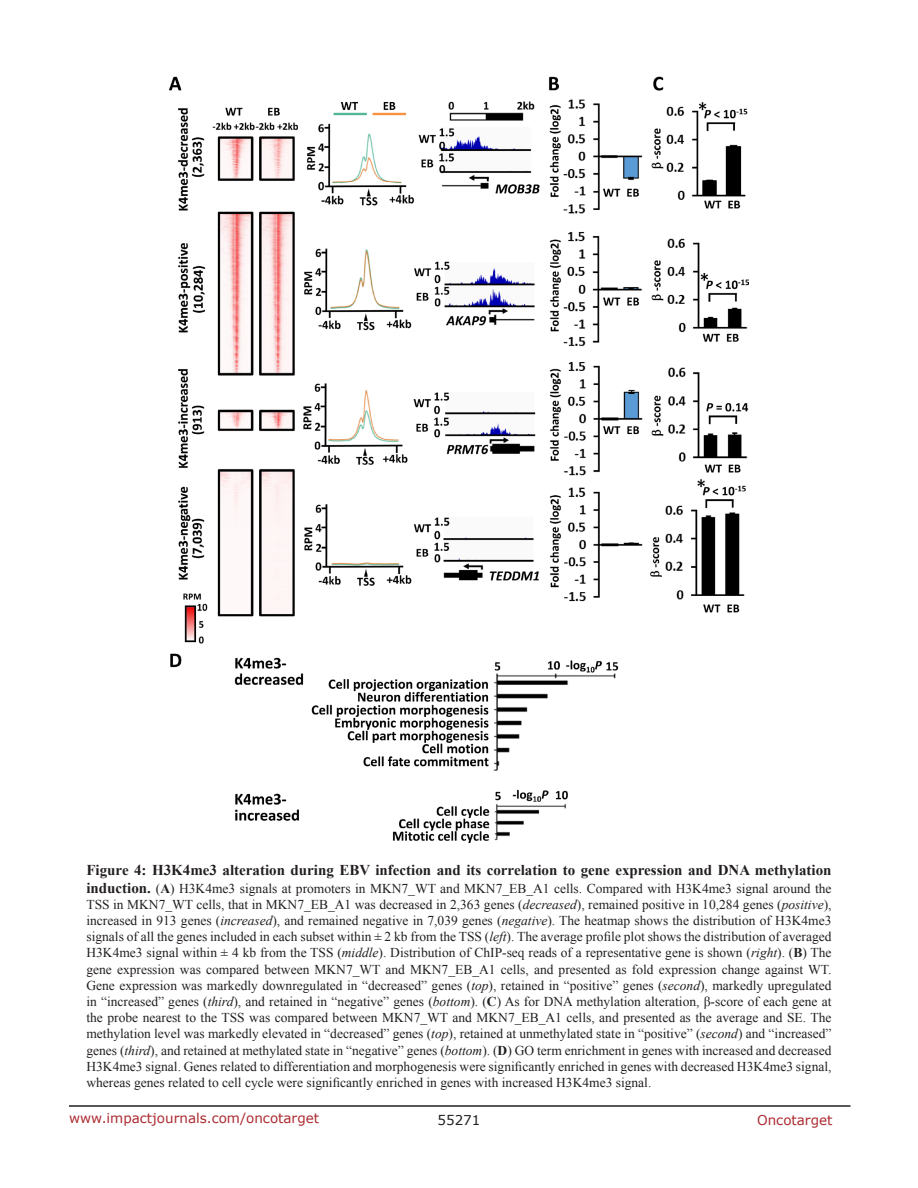
<style>
.page{position:relative;width:918px;height:1188px;background:#fff}
.page>*{position:absolute;margin:0;border:0;box-sizing:border-box;transform-origin:0 0}
.FigureText{font:700 15px "Times New Roman";color:#231f20}
.FigureText-2{font:13.5px/16.2px "Times New Roman";color:#231f20;text-align:justify}
.t1{font:13.5px "Verdana";color:#ac2b31}
.t2{font:13.5px "Verdana";color:#231f20}
.s1{font-weight:700;font-size:15px}
.s2{font-weight:700}
.s3{font-style:italic}
</style>
<div class="page">
<hr style="left:69px;top:1105px;width:781px;height:2px;background:#231f20">
<img style="left:169px;top:76px;width:580px;height:767px">
<p class="FigureText" style="left:86px;top:859px;width:747px">Figure 4: H3K4me3 alteration during EBV infection and its correlation to gene expression and DNA methylation</p>
<p class="FigureText-2" style="left:86px;top:880px;width:747px"><span class="s1">induction.</span> (<span class="s2">A</span>) H3K4me3 signals at promoters in MKN7_WT and MKN7_EB_A1 cells. Compared with H3K4me3 signal around the TSS in MKN7_WT cells, that in MKN7_EB_A1 was decreased in 2,363 genes (<span class="s3">decreased</span>), remained positive in 10,284 genes (<span class="s3">positive</span>), increased in 913 genes (<span class="s3">increased</span>), and remained negative in 7,039 genes (<span class="s3">negative</span>). The heatmap shows the distribution of H3K4me3 signals of all the genes included in each subset within ± 2 kb from the TSS (<span class="s3">left</span>). The average profile plot shows the distribution of averaged H3K4me3 signal within ± 4 kb from the TSS (<span class="s3">middle</span>). Distribution of ChIP-seq reads of a representative gene is shown (<span class="s3">right</span>). (<span class="s2">B</span>) The gene expression was compared between MKN7_WT and MKN7_EB_A1 cells, and presented as fold expression change against WT.<br>Gene expression was markedly downregulated in “decreased” genes (<span class="s3">top</span>), retained in “positive” genes (<span class="s3">second</span>), markedly upregulated in “increased” genes (<span class="s3">third</span>), and retained in “negative” genes (<span class="s3">bottom</span>). (<span class="s2">C</span>) As for DNA methylation alteration, β-score of each gene at the probe nearest to the TSS was compared between MKN7_WT and MKN7_EB_A1 cells, and presented as the average and SE. The methylation level was markedly elevated in “decreased” genes (<span class="s3">top</span>), retained at unmethylated state in “positive” (<span class="s3">second</span>) and “increased” genes (<span class="s3">third</span>), and retained at methylated state in “negative” genes (<span class="s3">bottom</span>). (<span class="s2">D</span>) GO term enrichment in genes with increased and decreased H3K4me3 signal. Genes related to differentiation and morphogenesis were significantly enriched in genes with decreased H3K4me3 signal, whereas genes related to cell cycle were significantly enriched in genes with increased H3K4me3 signal.</p>
<p class="t1" style="left:69px;top:1109px;width:252px">www.impactjournals.com/oncotarget</p>
<p class="t2" style="left:438px;top:1111px;width:44px">55271</p>
<p class="t1" style="left:757px;top:1111px;width:77px">Oncotarget</p>
</div>
